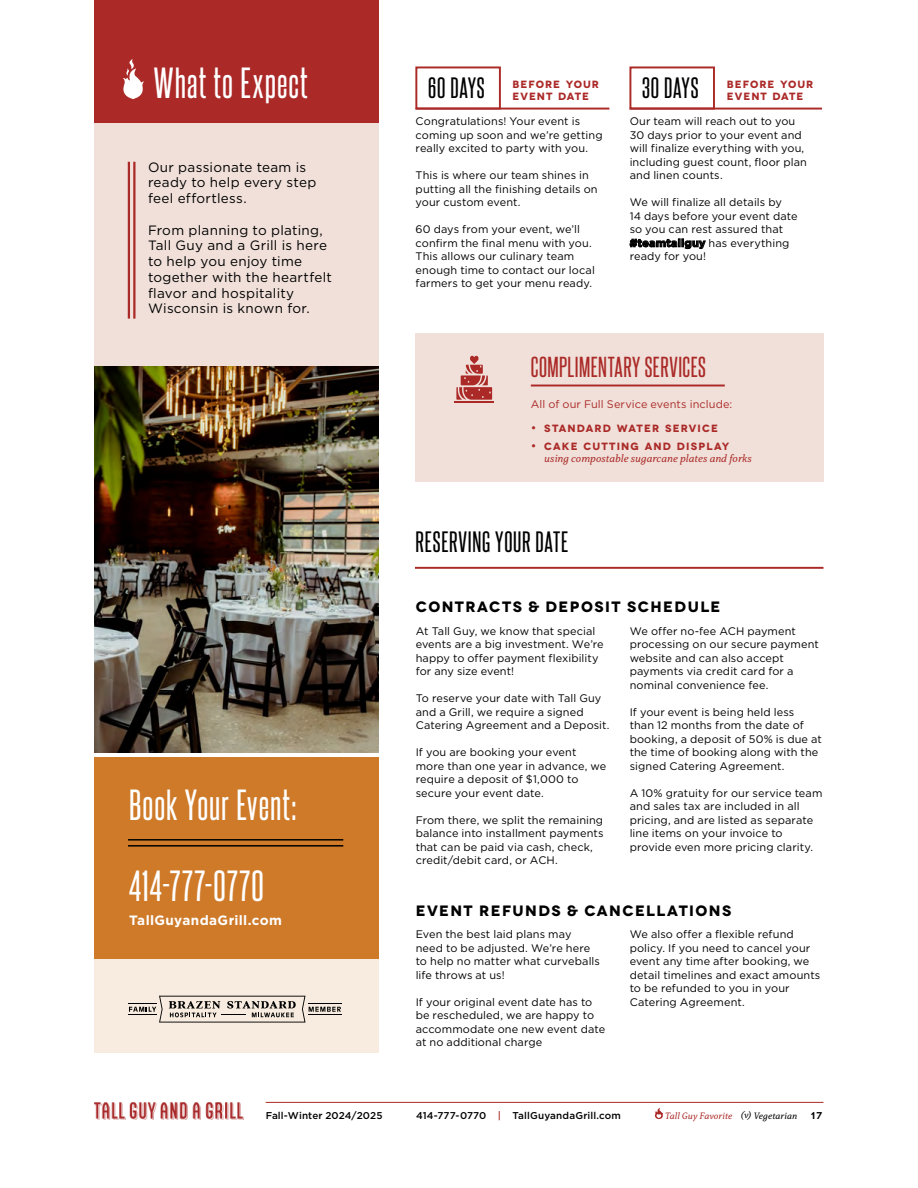
<style>
.page{position:relative;width:918px;height:1188px;background:#fff}
.page>*{position:absolute;margin:0;border:0;box-sizing:border-box;transform-origin:0 0}
.t1{font:37.5px "Steelfish Rg";letter-spacing:.03em;color:#fff}
.t2{font:25.35px "Steelfish Rg";letter-spacing:.03em;color:#000}
.t3{font:24.9px "Steelfish Rg";letter-spacing:.02em;color:#ab2a28}
.t4{font:700 15px "Novecentowide";letter-spacing:.095em;color:#000}
.t5{font:13.5px/15.8px "Gotham";letter-spacing:.02em;color:#000}
.t6{font:700 13.5px "Gotham";letter-spacing:.025em;color:#fff}
.t7{font:italic 11.25px "Capitolina";color:#ab2a28}
.t8{font:10.95px/13.5px "Gotham";letter-spacing:.01em;color:#000}
.t9{font:10.95px "Gotham";letter-spacing:.005em;color:#ab2a28}
.t10{font:700 10.5px/11.7px "Novecentowide";letter-spacing:.095em;color:#ab2a28}
.t11{font:500 9.9px "Gotham";letter-spacing:.01em;color:#000}
.t12{font:600 9.9px "Novecentowide";color:#000}
.t13{font:italic 9.75px "Capitolina";letter-spacing:.005em;color:#ab2a28}
.s1{font-weight:700}
.s2{font-family:"Gotham";font-weight:400;font-size:12px}
.s3{color:#ab2a28}
.s4{color:#000}
</style>
<div class="page">
<hr style="left:266px;top:1102px;width:558px;height:1px;background:#ab2a28">
<img style="left:94px;top:1102px;width:150px;height:18px">
<svg style="left:655px;top:1108px;width:8px;height:11px"></svg>
<div style="left:94px;top:757px;width:285px;height:203px;background:#ce7a29"></div>
<div style="left:94px;top:960px;width:285px;height:93px;background:#f7ecdf"></div>
<div style="left:94px;top:122px;width:285px;height:244px;background:#f0e0d9"></div>
<hr style="left:416px;top:108px;width:193px;height:2px;background:#ab2a28">
<hr style="left:630px;top:108px;width:192px;height:2px;background:#ab2a28">
<div style="left:415px;top:66px;width:86px;height:44px;border:2px solid #ab2a28"></div>
<div style="left:629px;top:66px;width:86px;height:44px;border:2px solid #ab2a28"></div>
<div style="left:94px;top:0;width:285px;height:122px;background:#ab2a28"></div>
<svg style="left:123px;top:59px;width:21px;height:40px"></svg>
<hr style="left:133px;top:162px;width:3px;height:157px;background:#ab2a28">
<hr style="left:128px;top:162px;width:2px;height:157px;background:#ab2a28">
<hr style="left:415px;top:567px;width:409px;height:2px;background:#ab2a28">
<hr style="left:128px;top:839px;width:215px;height:2px;background:#000">
<hr style="left:128px;top:845px;width:215px;height:2px;background:#000">
<svg style="left:128px;top:996px;width:213px;height:27px"></svg>
<hr style="left:308px;top:1003px;width:33px;height:1px;background:#000">
<hr style="left:308px;top:1015px;width:33px;height:1px;background:#000">
<img style="left:94px;top:366px;width:285px;height:387px">
<div style="left:415px;top:334px;width:409px;height:148px;background:#f0e0d9"></div>
<hr style="left:531px;top:385px;width:194px;height:1px;background:#ab2a28">
<hr style="left:454px;top:401px;width:40px;height:2px;background:#ab2a28">
<svg style="left:456px;top:355px;width:36px;height:45px"></svg>
<h1 class="t1" style="left:154px;top:57px;width:155px">What to Expect</h1>
<p class="t5" style="left:148px;top:159px;width:170px">Our passionate team is ready to help every step feel effortless.</p>
<p class="t5" style="left:148px;top:222px;width:186px">From planning to plating,<br>Tall Guy and a Grill is here to help you enjoy time together with the heartfelt flavor and hospitality<br>Wisconsin is known for.</p>
<h1 class="t1" style="left:129px;top:778px;width:169px">Book Your Event:</h1>
<h1 class="t1" style="left:129px;top:859px;width:136px">414-777-0770</h1>
<p class="t6" style="left:129px;top:913px;width:154px">TallGuyandaGrill.com</p>
<h2 class="t2" style="left:428px;top:70px;width:58px">60 DAYS</h2>
<p class="t8" style="left:416px;top:115px;width:189px">Congratulations! Your event is coming up soon and we’re getting really excited to party with you.</p>
<p class="t8" style="left:416px;top:169px;width:184px">This is where our team shines in putting all the finishing details on your custom event.</p>
<p class="t8" style="left:416px;top:223px;width:181px">60 days from your event, we’ll confirm the final menu with you.<br>This allows our culinary team enough time to contact our local farmers to get your menu ready.</p>
<p class="t10" style="left:513px;top:79px;width:88px">BEFORE YOUR<br>EVENT DATE</p>
<h2 class="t2" style="left:642px;top:70px;width:58px">30 DAYS</h2>
<p class="t8" style="left:630px;top:115px;width:179px">Our team will reach out to you<br>30 days prior to your event and will finalize everything with you, including guest count, floor plan and linen counts.</p>
<p class="t8" style="left:630px;top:196px;width:169px">We will finalize all details by<br>14 days before your event date so you can rest assured that <span class="s1">#teamtallguy</span> has everything ready for you!</p>
<p class="t10" style="left:727px;top:79px;width:88px">BEFORE YOUR<br>EVENT DATE</p>
<h3 class="t3" style="left:531px;top:349px;width:177px">COMPLIMENTARY SERVICES</h3>
<p class="t9" style="left:531px;top:399px;width:203px">All of our Full Service events include:</p>
<p class="t10" style="left:531px;top:423px;width:189px"><span class="s2">•</span> STANDARD WATER SERVICE</p>
<p class="t10" style="left:531px;top:440px;width:200px"><span class="s2">•</span> CAKE CUTTING AND DISPLAY</p>
<p class="t7" style="left:544px;top:452px;width:209px">using compostable sugarcane plates and forks</p>
<h2 class="t2" style="left:416px;top:524px;width:154px">RESERVING YOUR DATE</h2>
<h3 class="t4" style="left:416px;top:597px;width:306px">CONTRACTS &amp; DEPOSIT SCHEDULE</h3>
<p class="t8" style="left:416px;top:624px;width:190px">At Tall Guy, we know that special events are a big investment. We’re happy to offer payment flexibility for any size event!</p>
<p class="t8" style="left:416px;top:691px;width:195px">To reserve your date with Tall Guy and a Grill, we require a signed<br>Catering Agreement and a Deposit.</p>
<p class="t8" style="left:416px;top:745px;width:192px">If you are booking your event more than one year in advance, we require a deposit of $1,000 to secure your event date.</p>
<p class="t8" style="left:416px;top:813px;width:189px">From there, we split the remaining balance into installment payments that can be paid via cash, check, credit/debit card, or ACH.</p>
<p class="t8" style="left:630px;top:624px;width:191px">We offer no-fee ACH payment processing on our secure payment website and can also accept payments via credit card for a nominal convenience fee.</p>
<p class="t8" style="left:630px;top:705px;width:194px">If your event is being held less<br>than 12 months from the date of booking, a deposit of 50% is due at the time of booking along with the signed Catering Agreement.</p>
<p class="t8" style="left:630px;top:786px;width:194px">A 10% gratuity for our service team and sales tax are included in all pricing, and are listed as separate line items on your invoice to provide even more pricing clarity.</p>
<h3 class="t4" style="left:416px;top:901px;width:317px">EVENT REFUNDS &amp; CANCELLATIONS</h3>
<p class="t8" style="left:416px;top:927px;width:186px">Even the best laid plans may need to be adjusted. We’re here to help no matter what curveballs life throws at us!</p>
<p class="t8" style="left:416px;top:995px;width:191px">If your original event date has to be rescheduled, we are happy to accommodate one new event date at no additional charge</p>
<p class="t8" style="left:630px;top:927px;width:192px">We also offer a flexible refund policy. If you need to cancel your event any time after booking, we detail timelines and exact amounts to be refunded to you in your<br>Catering Agreement.</p>
<p class="t11" style="left:266px;top:1110px;width:118px">Fall-Winter 2024/2025</p>
<p class="t11" style="left:416px;top:1110px;width:206px">414-777-0770 <span class="s3">|</span> TallGuyandaGrill.com</p>
<p class="t13" style="left:665px;top:1110px;width:134px">Tall Guy Favorite <sup>(v)</sup> <span class="s4">Vegetarian</span></p>
<p class="t12" style="left:811px;top:1110px;width:13px">17</p>
</div>
